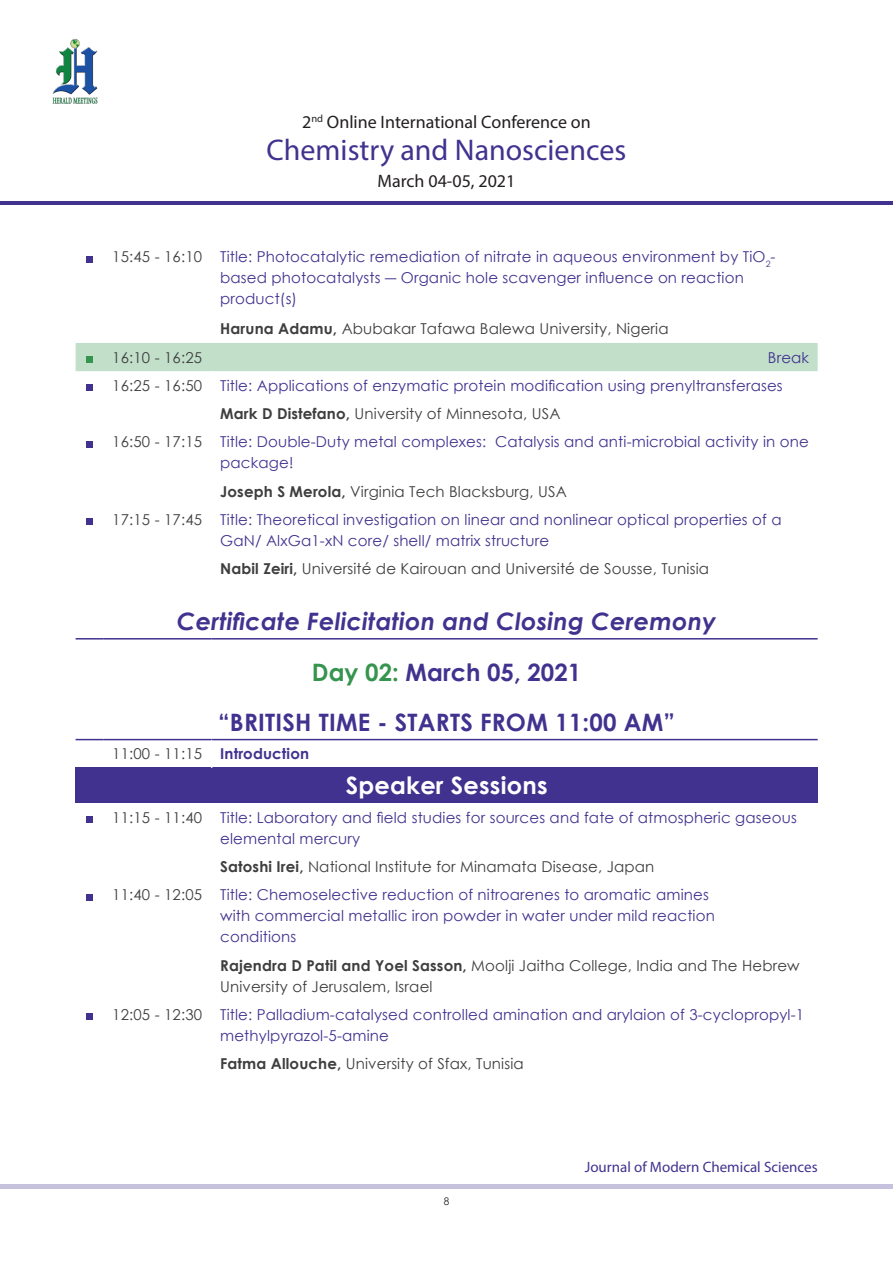
<style>
.page{position:relative;width:893px;height:1263px;background:#fff}
.page>*{position:absolute;margin:0;border:0;box-sizing:border-box;transform-origin:0 0}
.t1{font:30px "Myriad Pro";color:#42328f}
.t2{font:700 24px "Century Gothic";letter-spacing:.01em;color:#42328f}
.t3{font:italic 700 24px "Century Gothic";letter-spacing:.01em;color:#42328f}
.t4{font:700 24px "Century Gothic";letter-spacing:.01em;color:#fff}
.t5{font:18px "Myriad Pro";color:#231f20}
.t6{font:15px/21px "Century Gothic";letter-spacing:.01em;color:#42328f}
.t7{font:15px/21px "Century Gothic";letter-spacing:.01em;color:#3e3e3f}
.t8{font:15px "Myriad Pro";color:#42328f}
.t9{font:700 15px "Century Gothic";letter-spacing:.01em;color:#42328f}
.t10{font:10.5px "Century Gothic";color:#231f20;scale:.95 1}
.s1{font-weight:700}
.s2{color:#35944d}
</style>
<div class="page">
<hr style="left:0;top:202px;width:893px;height:3px;background:#42328f">
<img style="left:52px;top:38px;width:46px;height:66px">
<div style="left:76px;top:768px;width:742px;height:35px;background:#42328f"></div>
<svg style="left:76px;top:638px;width:28px;height:1px"></svg>
<hr style="left:104px;top:638px;width:108px;height:1px;background:#42328f">
<hr style="left:212px;top:638px;width:606px;height:1px;background:#42328f">
<svg style="left:76px;top:739px;width:28px;height:1px"></svg>
<hr style="left:104px;top:739px;width:108px;height:1px;background:#42328f">
<hr style="left:212px;top:739px;width:606px;height:1px;background:#42328f">
<svg style="left:76px;top:343px;width:742px;height:42px"></svg>
<div style="left:86px;top:256px;width:7px;height:6px;background:#42328f"></div>
<div style="left:86px;top:357px;width:7px;height:6px;background:#35944d"></div>
<div style="left:86px;top:385px;width:7px;height:6px;background:#42328f"></div>
<div style="left:86px;top:441px;width:7px;height:6px;background:#42328f"></div>
<div style="left:86px;top:519px;width:7px;height:6px;background:#42328f"></div>
<div style="left:86px;top:817px;width:7px;height:6px;background:#42328f"></div>
<div style="left:86px;top:894px;width:7px;height:6px;background:#42328f"></div>
<div style="left:86px;top:1014px;width:7px;height:6px;background:#42328f"></div>
<hr style="left:0;top:1184px;width:893px;height:4px;background:#c6c2dd">
<p class="t5" style="left:302px;top:110px;width:290px">2<sup>nd</sup> Online International Conference on</p>
<h1 class="t1" style="left:267px;top:131px;width:361px">Chemistry and Nanosciences</h1>
<p class="t5" style="left:378px;top:170px;width:139px">March 04-05, 2021</p>
<p class="t7" style="left:112px;top:246px;width:91px">15:45 - 16:10</p>
<p class="t6" style="left:220px;top:246px;width:557px">Title: Photocatalytic remediation of nitrate in aqueous environment by TiO<sub>2</sub>- based photocatalysts ― Organic hole scavenger influence on reaction product(s)</p>
<p class="t7" style="left:220px;top:318px;width:450px"><span class="s1">Haruna Adamu,</span> Abubakar Tafawa Balewa University, Nigeria</p>
<p class="t7" style="left:112px;top:347px;width:91px">16:10 - 16:25</p>
<p class="t6" style="left:768px;top:347px;width:43px">Break</p>
<p class="t7" style="left:112px;top:375px;width:91px">16:25 - 16:50</p>
<p class="t6" style="left:220px;top:375px;width:564px">Title: Applications of enzymatic protein modification using prenyltransferases</p>
<p class="t7" style="left:220px;top:403px;width:342px"><span class="s1">Mark D Distefano,</span> University of Minnesota, USA</p>
<p class="t7" style="left:112px;top:431px;width:91px">16:50 - 17:15</p>
<p class="t6" style="left:220px;top:431px;width:590px">Title: Double-Duty metal complexes: Catalysis and anti-microbial activity in one package!</p>
<p class="t7" style="left:220px;top:481px;width:348px"><span class="s1">Joseph S Merola,</span> Virginia Tech Blacksburg, USA</p>
<p class="t7" style="left:112px;top:509px;width:91px">17:15 - 17:45</p>
<p class="t6" style="left:220px;top:509px;width:563px">Title: Theoretical investigation on linear and nonlinear optical properties of a<br>GaN/ AlxGa1-xN core/ shell/ matrix structure</p>
<p class="t7" style="left:220px;top:558px;width:490px"><span class="s1">Nabil Zeiri,</span> Université de Kairouan and Université de Sousse, Tunisia</p>
<p class="t3" style="left:177px;top:603px;width:541px">Certificate Felicitation and Closing Ceremony</p>
<p class="t2" style="left:312px;top:654px;width:271px"><span class="s2">Day 02:</span> March 05, 2021</p>
<p class="t2" style="left:218px;top:704px;width:458px">“BRITISH TIME - STARTS FROM 11:00 AM”</p>
<p class="t7" style="left:112px;top:743px;width:91px">11:00 - 11:15</p>
<p class="t9" style="left:220px;top:742px;width:90px">Introduction</p>
<p class="t4" style="left:346px;top:767px;width:203px">Speaker Sessions</p>
<p class="t7" style="left:112px;top:807px;width:91px">11:15 - 11:40</p>
<p class="t6" style="left:220px;top:807px;width:578px">Title: Laboratory and field studies for sources and fate of atmospheric gaseous elemental mercury</p>
<p class="t7" style="left:220px;top:856px;width:436px"><span class="s1">Satoshi Irei,</span> National Institute for Minamata Disease, Japan</p>
<p class="t7" style="left:112px;top:884px;width:91px">11:40 - 12:05</p>
<p class="t6" style="left:220px;top:884px;width:496px">Title: Chemoselective reduction of nitroarenes to aromatic amines with commercial metallic iron powder in water under mild reaction conditions</p>
<p class="t7" style="left:220px;top:954px;width:581px"><span class="s1">Rajendra D Patil and Yoel Sasson,</span> Moolji Jaitha College, India and The Hebrew<br>University of Jerusalem, Israel</p>
<p class="t7" style="left:112px;top:1004px;width:91px">12:05 - 12:30</p>
<p class="t6" style="left:220px;top:1004px;width:585px">Title: Palladium-catalysed controlled amination and arylaion of 3-cyclopropyl-1 methylpyrazol-5-amine</p>
<p class="t7" style="left:220px;top:1053px;width:305px"><span class="s1">Fatma Allouche,</span> University of Sfax, Tunisia</p>
<p class="t10" style="left:444px;top:1194px;width:7px">8</p>
<p class="t8" style="left:585px;top:1158px;width:234px">Journal of Modern Chemical Sciences</p>
</div>
